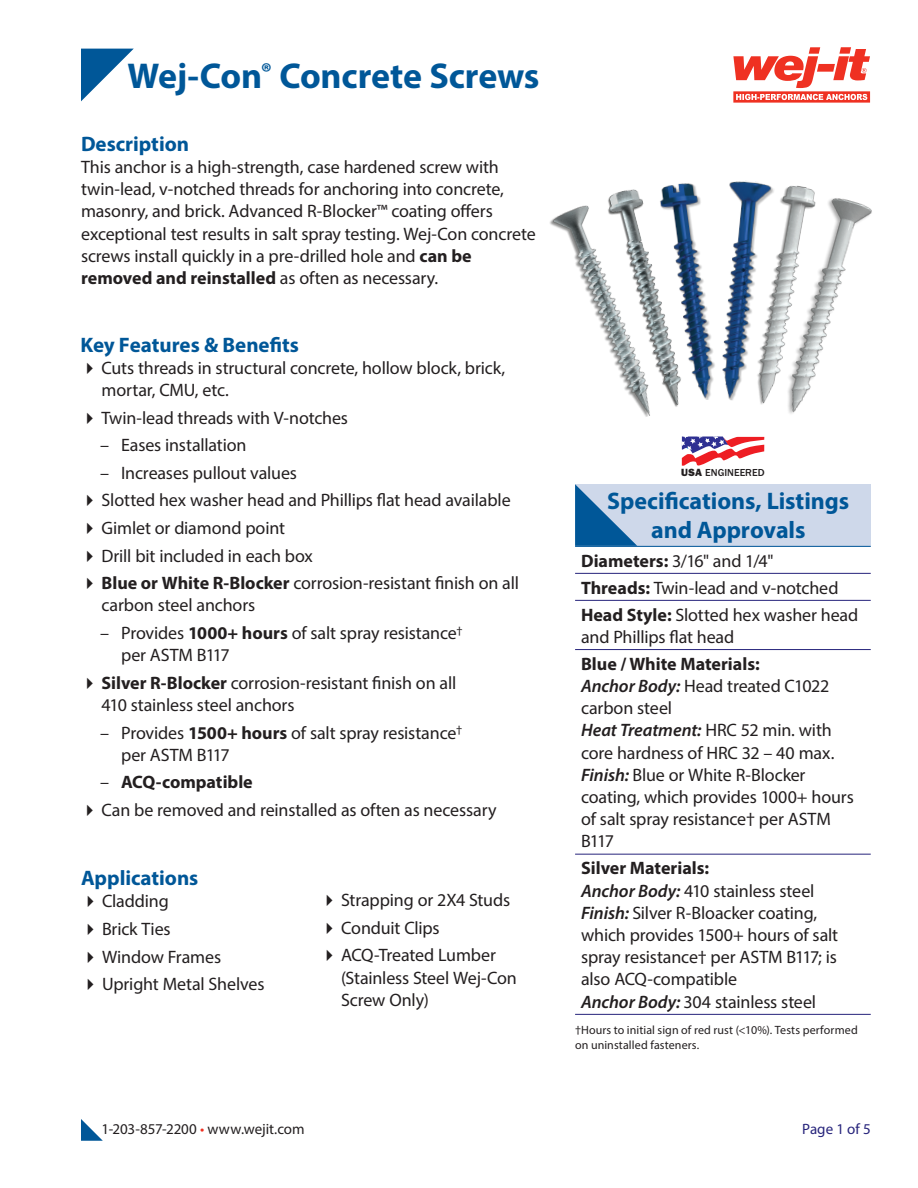
<style>
.page{position:relative;width:918px;height:1188px;background:#fff}
.page>*{position:absolute;margin:0;border:0;box-sizing:border-box;transform-origin:0 0}
.Master_A_Product_Title{font:700 36px "Myriad Pro";letter-spacing:-.005em;color:#005798}
.Specifications__Listings__and_Approvals_{font:700 24px "Myriad Pro";letter-spacing:-.005em;color:#005798}
.Heading{font:700 21px "Myriad Pro";color:#005798}
.SL___A_Row_Label{font:18px/22.2px "Myriad Pro";letter-spacing:-.01em;color:#231f20}
.SL___A_Row_Label-2{font:700 18px "Myriad Pro";color:#231f20}
.t1{font:15px "Myriad Pro";letter-spacing:-.005em;color:#231f20}
.t2{font:15px "Myriad Pro";color:#26237b}
.t3{font:12px/14.4px "Myriad Pro";letter-spacing:.01em;color:#231f20}
.t4{font:500 10.5px "Franklin Gothic";color:#231f20}
.s1{font-weight:700}
.s2{font-weight:400}
.s3{font-weight:800}
.s4{font-weight:600;font-style:italic}
.s5{color:#ef3122}
</style>
<div class="page">
<svg style="left:733px;top:47px;width:137px;height:56px"></svg>
<svg style="left:81px;top:49px;width:53px;height:52px"></svg>
<svg style="left:81px;top:1119px;width:22px;height:22px"></svg>
<div style="left:575px;top:484px;width:296px;height:62px;background:#ced8ea"></div>
<hr style="left:575px;top:573px;width:296px;height:1px;background:#26237b">
<hr style="left:575px;top:600px;width:296px;height:1px;background:#26237b">
<hr style="left:575px;top:649px;width:296px;height:1px;background:#26237b">
<hr style="left:575px;top:854px;width:296px;height:1px;background:#26237b">
<hr style="left:575px;top:1014px;width:296px;height:1px;background:#26237b">
<hr style="left:575px;top:546px;width:296px;height:1px;background:#005798">
<svg style="left:575px;top:484px;width:62px;height:62px"></svg>
<svg style="left:681px;top:436px;width:83px;height:30px"></svg>
<img style="left:700px;top:198px;width:5px;height:201px">
<img style="left:705px;top:181px;width:30px;height:220px">
<img style="left:550px;top:205px;width:100px;height:212px">
<img style="left:599px;top:183px;width:101px;height:231px">
<img style="left:789px;top:198px;width:83px;height:216px">
<img style="left:735px;top:181px;width:93px;height:231px">
<p class="Master_A_Product_Title" style="left:127px;top:53px;width:414px">Wej-Con<sup>®</sup> Concrete Screws</p>
<p class="Heading" style="left:81px;top:130px;width:110px">Description</p>
<p class="SL___A_Row_Label" style="left:81px;top:156px;width:456px">This anchor is a high-strength, case hardened screw with twin-lead, v-notched threads for anchoring into concrete, masonry, and brick. Advanced R-Blocker™ coating offers exceptional test results in salt spray testing. Wej-Con concrete screws install quickly in a pre-drilled hole and <span class="s1">can be removed and reinstalled</span> as often as necessary.</p>
<p class="Heading" style="left:81px;top:331px;width:220px">Key Features &amp; Benefits</p>
<p class="SL___A_Row_Label" style="left:102px;top:356px;width:405px">Cuts threads in structural concrete, hollow block, brick, mortar, CMU, etc.</p>
<p class="SL___A_Row_Label" style="left:102px;top:406px;width:248px">Twin-lead threads with V-notches</p>
<p class="SL___A_Row_Label" style="left:100px;top:434px;width:148px">– Eases installation</p>
<p class="SL___A_Row_Label" style="left:100px;top:461px;width:198px">– Increases pullout values</p>
<p class="SL___A_Row_Label" style="left:102px;top:489px;width:411px">Slotted hex washer head and Phillips flat head available</p>
<p class="SL___A_Row_Label" style="left:102px;top:517px;width:185px">Gimlet or diamond point</p>
<p class="SL___A_Row_Label" style="left:102px;top:544px;width:213px">Drill bit included in each box</p>
<p class="SL___A_Row_Label" style="left:102px;top:572px;width:419px"><span class="s1">Blue or White R-Blocker</span> corrosion-resistant finish on all carbon steel anchors</p>
<p class="SL___A_Row_Label" style="left:121px;top:622px;width:343px;text-indent:-21px">– Provides <span class="s1">1000+ hours</span> of salt spray resistance<sup>† </sup>per ASTM B117</p>
<p class="SL___A_Row_Label" style="left:102px;top:671px;width:356px"><span class="s1">Silver R-Blocker</span> corrosion-resistant finish on all<br>410 stainless steel anchors</p>
<p class="SL___A_Row_Label" style="left:121px;top:721px;width:343px;text-indent:-21px">– Provides <span class="s1">1500+ hours</span> of salt spray resistance<sup>† </sup>per ASTM B117</p>
<p class="SL___A_Row_Label-2" style="left:100px;top:771px;width:154px"><span class="s2">–</span> ACQ-compatible</p>
<p class="SL___A_Row_Label" style="left:102px;top:799px;width:396px">Can be removed and reinstalled as often as necessary</p>
<p class="Heading" style="left:81px;top:864px;width:119px">Applications</p>
<p class="SL___A_Row_Label" style="left:102px;top:890px;width:68px">Cladding</p>
<p class="SL___A_Row_Label" style="left:102px;top:918px;width:70px">Brick Ties</p>
<p class="SL___A_Row_Label" style="left:102px;top:945px;width:121px">Window Frames</p>
<p class="SL___A_Row_Label" style="left:102px;top:973px;width:164px">Upright Metal Shelves</p>
<p class="SL___A_Row_Label" style="left:341px;top:889px;width:170px">Strapping or 2X4 Studs</p>
<p class="SL___A_Row_Label" style="left:341px;top:916px;width:100px">Conduit Clips</p>
<p class="SL___A_Row_Label" style="left:341px;top:944px;width:177px">ACQ-Treated Lumber (Stainless Steel Wej-Con<br>Screw Only)</p>
<p class="t4" style="left:681px;top:466px;width:85px"><span class="s3">USA</span> ENGINEERED</p>
<p class="Specifications__Listings__and_Approvals_" style="left:607px;top:485px;width:244px">Specifications, Listings</p>
<p class="Specifications__Listings__and_Approvals_" style="left:651px;top:514px;width:156px">and Approvals</p>
<p class="SL___A_Row_Label" style="left:581px;top:549px;width:194px"><span class="s1">Diameters:</span> 3/16" and 1/4"</p>
<p class="SL___A_Row_Label" style="left:581px;top:576px;width:259px"><span class="s1">Threads:</span> Twin-lead and v-notched</p>
<p class="SL___A_Row_Label" style="left:581px;top:603px;width:279px"><span class="s1">Head Style:</span> Slotted hex washer head and Phillips flat head</p>
<p class="SL___A_Row_Label-2" style="left:581px;top:652px;width:180px">Blue / White Materials:</p>
<p class="SL___A_Row_Label" style="left:581px;top:675px;width:250px"><span class="s4">Anchor Body:</span> Head treated C1022 carbon steel</p>
<p class="SL___A_Row_Label" style="left:581px;top:719px;width:255px"><span class="s4">Heat Treatment:</span> HRC 52 min. with core hardness of HRC 32 – 40 max.</p>
<p class="SL___A_Row_Label" style="left:581px;top:763px;width:274px"><span class="s4">Finish:</span> Blue or White R-Blocker coating, which provides 1000+ hours of salt spray resistance† per ASTM<br>B117</p>
<p class="SL___A_Row_Label-2" style="left:581px;top:857px;width:130px">Silver Materials:</p>
<p class="SL___A_Row_Label" style="left:581px;top:879px;width:235px"><span class="s4">Anchor Body:</span> 410 stainless steel</p>
<p class="SL___A_Row_Label" style="left:581px;top:901px;width:259px"><span class="s4">Finish:</span> Silver R-Bloacker coating, which provides 1500+ hours of salt spray resistance† per ASTM B117; is also ACQ‑compatible</p>
<p class="SL___A_Row_Label" style="left:581px;top:990px;width:237px"><span class="s4">Anchor Body:</span> 304 stainless steel</p>
<p class="t3" style="left:575px;top:1023px;width:284px">†Hours to initial sign of red rust (&lt;10%). Tests performed on uninstalled fasteners.</p>
<p class="t1" style="left:102px;top:1120px;width:205px">1-203-857-2200 <span class="s5">•</span> www.wejit.com</p>
<p class="t2" style="left:802px;top:1120px;width:70px">Page 1 of 5</p>
</div>
